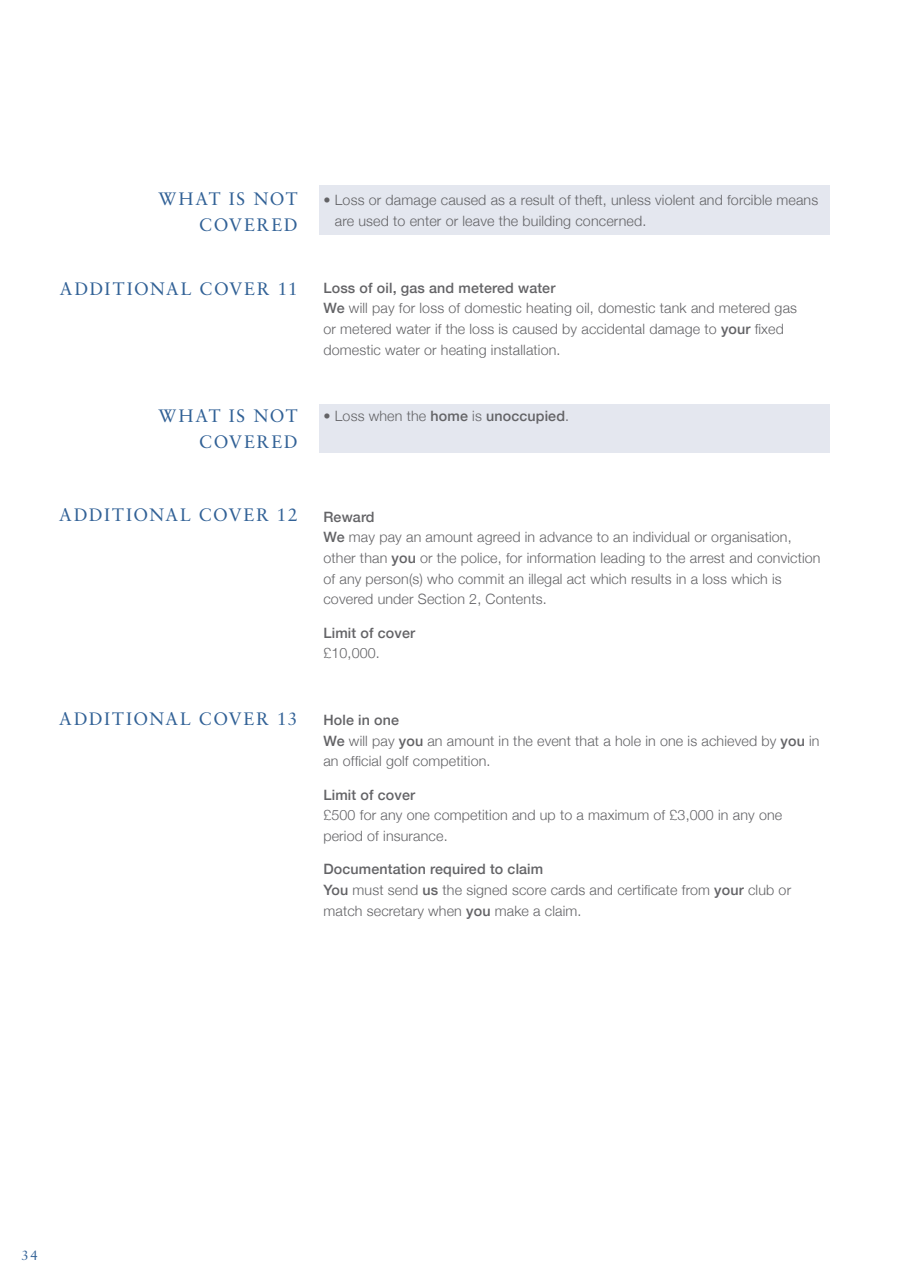
<style>
.page{position:relative;width:915px;height:1285px;background:#fff}
.page>*{position:absolute;margin:0;border:0;box-sizing:border-box;transform-origin:0 0}
.t1{font:18px/25.5px "Classical Garamond BT";letter-spacing:.09em;color:#316196;text-align:right}
.t2{font:300 14.25px/20.5px "Helvetica Neue";letter-spacing:.01em;color:#636366}
.t3{font:500 14.25px "Helvetica Neue";letter-spacing:.01em;color:#636366}
.t4{font:13.5px "Classical Garamond BT";color:#316196}
.s1{font-weight:500}
</style>
<div class="page">
<div style="left:319px;top:185px;width:510px;height:49px;background:#e4e7ef"></div>
<div style="left:319px;top:404px;width:510px;height:49px;background:#e4e7ef"></div>
<p class="t1" style="left:158px;top:186px;width:141px">WHAT IS NOT<br>COVERED</p>
<p class="t2" style="left:335px;top:189px;width:485px;text-indent:-11px">• Loss or damage caused as a result of theft, unless violent and forcible means are used to enter or leave the building concerned.</p>
<p class="t1" style="left:60px;top:275px;width:239px">ADDITIONAL COVER 11</p>
<p class="t2" style="left:323px;top:276px;width:475px"><span class="s1">Loss of oil, gas and metered water<br>We</span> will pay for loss of domestic heating oil, domestic tank and metered gas or metered water if the loss is caused by accidental damage to <span class="s1">your</span> fixed domestic water or heating installation.</p>
<p class="t1" style="left:158px;top:403px;width:141px">WHAT IS NOT<br>COVERED</p>
<p class="t2" style="left:323px;top:405px;width:247px">• Loss when the <span class="s1">home</span> is <span class="s1">unoccupied</span>.</p>
<p class="t1" style="left:60px;top:501px;width:240px">ADDITIONAL COVER 12</p>
<p class="t2" style="left:323px;top:505px;width:498px"><span class="s1">Reward<br>We</span> may pay an amount agreed in advance to an individual or organisation, other than <span class="s1">you</span> or the police, for information leading to the arrest and conviction of any person(s) who commit an illegal act which results in a loss which is covered under Section 2, Contents.</p>
<p class="t3" style="left:323px;top:621px;width:93px">Limit of cover</p>
<p class="t2" style="left:323px;top:642px;width:58px">£10,000.</p>
<p class="t1" style="left:60px;top:706px;width:240px">ADDITIONAL COVER 13</p>
<p class="t2" style="left:323px;top:708px;width:497px"><span class="s1">Hole in one<br>We</span> will pay <span class="s1">you</span> an amount in the event that a hole in one is achieved by <span class="s1">you</span> in an official golf competition.</p>
<p class="t3" style="left:323px;top:783px;width:93px">Limit of cover</p>
<p class="t2" style="left:323px;top:804px;width:460px">£500 for any one competition and up to a maximum of £3,000 in any one period of insurance.</p>
<p class="t2" style="left:323px;top:858px;width:469px"><span class="s1">Documentation required to claim<br>You</span> must send <span class="s1">us</span> the signed score cards and certificate from <span class="s1">your</span> club or match secretary when <span class="s1">you</span> make a claim.</p>
<p class="t4" style="left:22px;top:1246px;width:18px">34</p>
</div>
